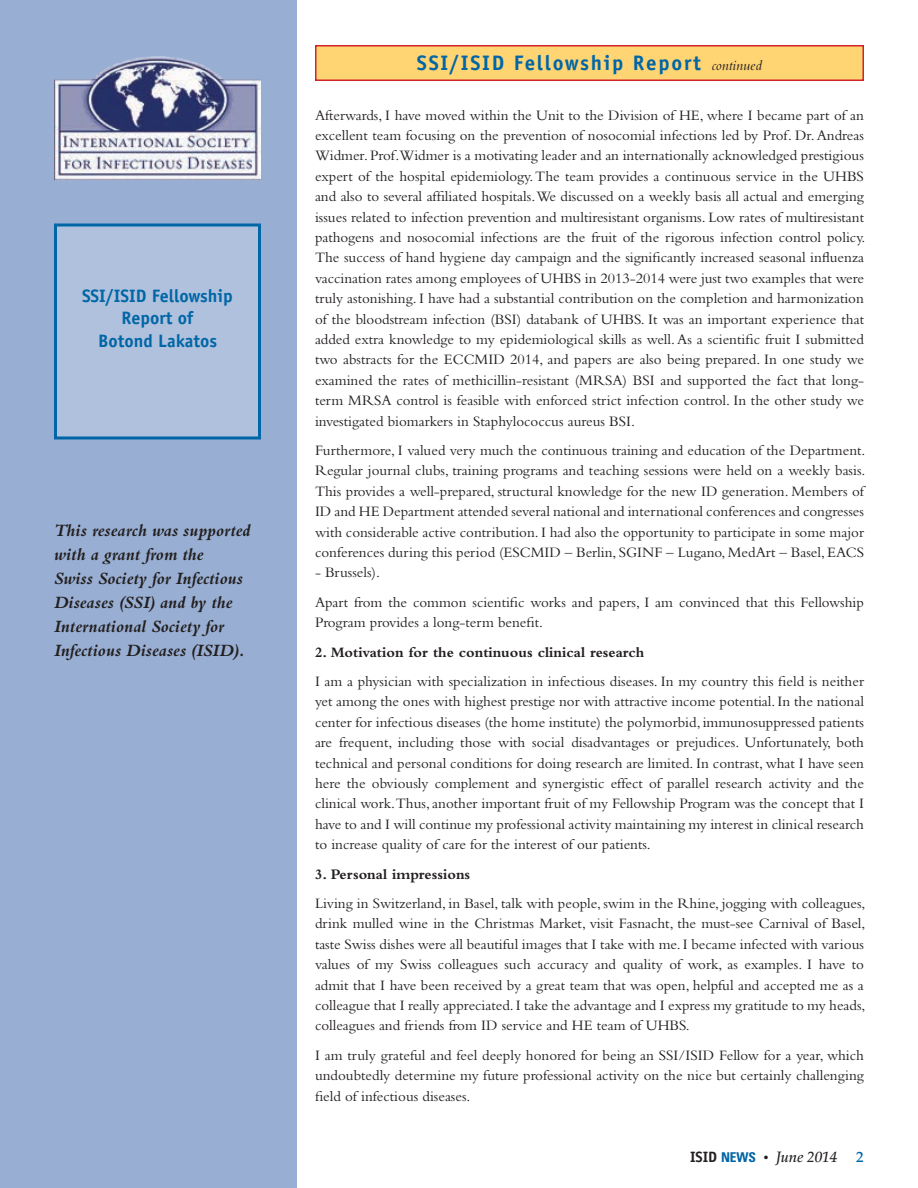
<style>
.page{position:relative;width:918px;height:1188px;background:#fff}
.page>*{position:absolute;margin:0;border:0;box-sizing:border-box;transform-origin:0 0}
.t1{font:700 21px "Officina Sans";letter-spacing:.08em;color:#0066a6}
.t2{font:italic 700 18px/24px "Bembo";color:#231f20}
.t3{font:700 18px/22.5px "Officina Sans";color:#0066a6;text-align:center}
.t4{font:15px/20.4px "Bembo";color:#231f20;text-align:justify}
.t5{font:700 15px "Bembo";color:#231f20}
.t6{font:italic 500 15px "Palatino";color:#231f20}
.s1{font-family:"Bembo";font-weight:400;font-style:italic;font-size:15px;color:#231f20}
.s2{font-family:"Officina Sans";font-weight:700;font-style:normal}
.s3{font-family:"Univers";font-weight:700;font-style:normal;font-stretch:condensed;font-size:13.5px;color:#0066a6}
.s4{font-style:normal;font-size:10.5px}
.s5{font-style:normal;color:#0066a6}
</style>
<div class="page">
<div style="left:0;top:0;width:297px;height:1188px;background:#98afd3"></div>
<div style="left:316px;top:46px;width:547px;height:34px;background:#ffd473"></div>
<div style="left:315px;top:45px;width:549px;height:36px;border:2px solid #d2232a"></div>
<img style="left:54px;top:56px;width:206px;height:123px">
<div style="left:56px;top:225px;width:204px;height:213px;background:#b0c1dd"></div>
<div style="left:54px;top:224px;width:207px;height:216px;border:3px solid #0066a6"></div>
<p class="t3" style="left:82px;top:284px;width:152px">SSI/ISID Fellowship<br>Report of<br>Botond Lakatos</p>
<p class="t2" style="left:54px;top:518px;width:198px">This research was supported with a grant from the<br>Swiss Society for Infectious<br>Diseases (SSI) and by the<br>International Society for<br>Infectious Diseases (ISID).</p>
<h1 class="t1" style="left:417px;top:50px;width:347px">SSI/ISID Fellowship Report <span class="s1">continued</span></h1>
<p class="t4" style="left:315px;top:104px;width:552px">Afterwards, I have moved within the Unit to the Division of HE, where I became part of an excellent team focusing on the prevention of nosocomial infections led by Prof. Dr. Andreas Widmer. Prof.Widmer is a motivating leader and an internationally acknowledged prestigious expert of the hospital epidemiology. The team provides a continuous service in the UHBS and also to several affiliated hospitals. We discussed on a weekly basis all actual and emerging issues related to infection prevention and multiresistant organisms. Low rates of multiresistant pathogens and nosocomial infections are the fruit of the rigorous infection control policy.<br>The success of hand hygiene day campaign and the significantly increased seasonal influenza vaccination rates among employees of UHBS in 2013-2014 were just two examples that were truly astonishing. I have had a substantial contribution on the completion and harmonization of the bloodstream infection (BSI) databank of UHBS. It was an important experience that added extra knowledge to my epidemiological skills as well. As a scientific fruit I submitted two abstracts for the ECCMID 2014, and papers are also being prepared. In one study we examined the rates of methicillin-resistant (MRSA) BSI and supported the fact that long&shy;term MRSA control is feasible with enforced strict infection control. In the other study we investigated biomarkers in Staphylococcus aureus BSI.</p>
<p class="t4" style="left:315px;top:440px;width:552px">Furthermore, I valued very much the continuous training and education of the Department.<br>Regular journal clubs, training programs and teaching sessions were held on a weekly basis.<br>This provides a well-prepared, structural knowledge for the new ID generation. Members of ID and HE Department attended several national and international conferences and congresses with considerable active contribution. I had also the opportunity to participate in some major conferences during this period (ESCMID – Berlin, SGINF – Lugano, MedArt – Basel, EACS</p>
<p class="t4" style="left:315px;top:558px;width:551px;line-height:29.4px">- Brussels).<br>Apart from the common scientific works and papers, I am convinced that this Fellowship</p>
<p class="t4" style="left:315px;top:612px;width:230px">Program provides a long-term benefit.</p>
<p class="t5" style="left:315px;top:643px;width:331px">2. Motivation for the continuous clinical research</p>
<p class="t4" style="left:315px;top:671px;width:551px">I am a physician with specialization in infectious diseases. In my country this field is neither yet among the ones with highest prestige nor with attractive income potential. In the national center for infectious diseases (the home institute) the polymorbid, immunosuppressed patients are frequent, including those with social disadvantages or prejudices. Unfortunately, both technical and personal conditions for doing research are limited. In contrast, what I have seen here the obviously complement and synergistic effect of parallel research activity and the clinical work.Thus, another important fruit of my Fellowship Program was the concept that I have to and I will continue my professional activity maintaining my interest in clinical research to increase quality of care for the interest of our patients.</p>
<p class="t5" style="left:315px;top:865px;width:157px">3. Personal impressions</p>
<p class="t4" style="left:315px;top:893px;width:552px">Living in Switzerland, in Basel, talk with people, swim in the Rhine, jogging with colleagues, drink mulled wine in the Christmas Market, visit Fasnacht, the must-see Carnival of Basel, taste Swiss dishes were all beautiful images that I take with me. I became infected with various values of my Swiss colleagues such accuracy and quality of work, as examples. I have to admit that I have been received by a great team that was open, helpful and accepted me as a colleague that I really appreciated. I take the advantage and I express my gratitude to my heads, colleagues and friends from ID service and HE team of UHBS.</p>
<p class="t4" style="left:315px;top:1045px;width:551px">I am truly grateful and feel deeply honored for being an SSI/ISID Fellow for a year, which undoubtedly determine my future professional activity on the nice but certainly challenging field of infectious diseases.</p>
<p class="t6" style="left:690px;top:1148px;width:175px"><span class="s2">ISID</span> <span class="s3">NEWS</span> <span class="s4">•</span> June 2014 <span class="s5">2</span></p>
</div>
